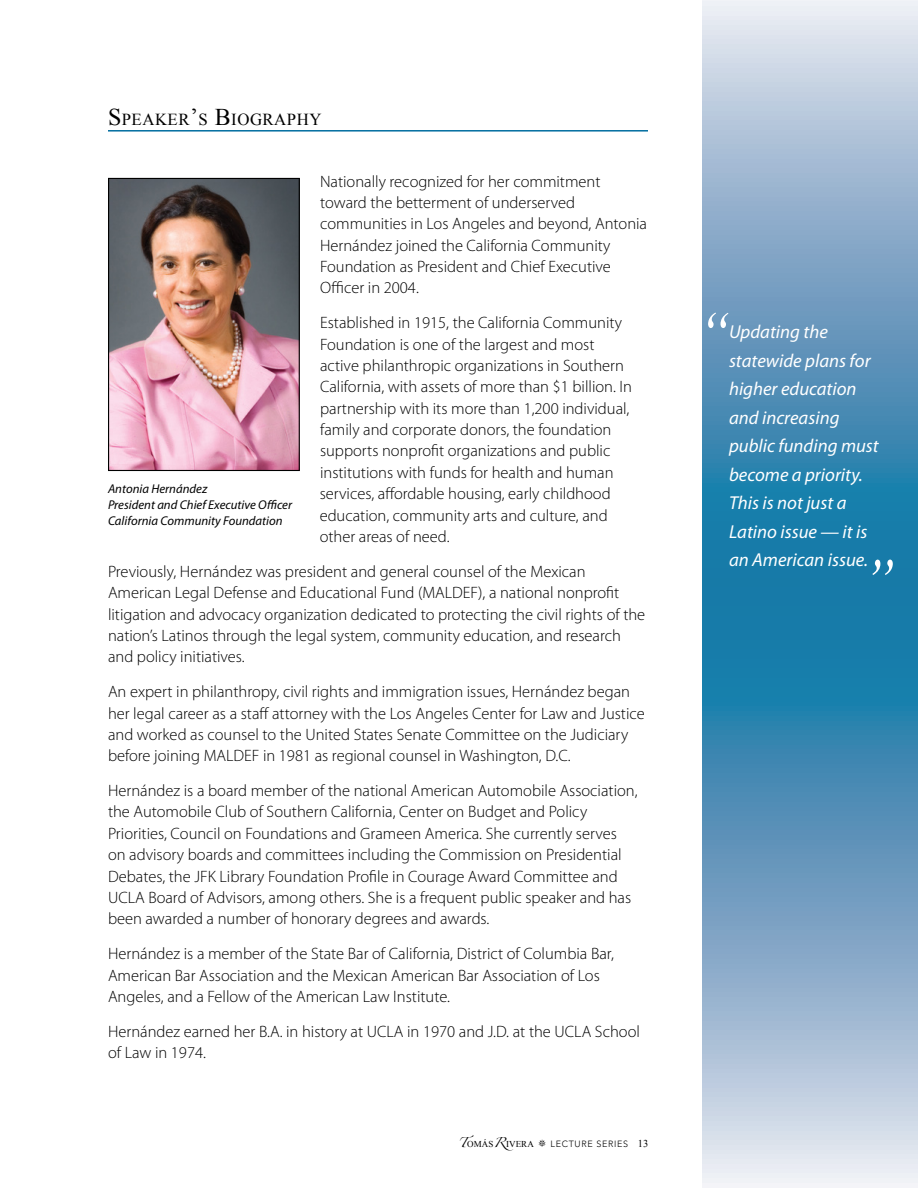
<style>
.page{position:relative;width:918px;height:1188px;background:#fff}
.page>*{position:absolute;margin:0;border:0;box-sizing:border-box;transform-origin:0 0}
.t1{font:italic 72px "Times New Roman";color:#fff;scale:.77 1}
.t2{font:italic 18.75px/28.5px "Myriad Pro";color:#fff}
.t3{font:16.8px "Times New Roman";letter-spacing:.03em;color:#000}
.P__body{font:300 16.5px/21.3px "Myriad Pro";color:#000}
.t4{font:italic 12.75px/15.8px "Myriad Pro";color:#000}
.t5{font:300 9px "Avenir LT Std";letter-spacing:.075em;color:#000}
.s1{font-size:24px}
.s2{font-family:"Zapfino";font-weight:400}
.s3{font-family:"Times New Roman";font-weight:400}
.s4{font-family:"Times New Roman";font-weight:400;font-size:10.5px}
</style>
<div class="page">
<svg style="left:703px;top:0;width:215px;height:1188px;background:#73a4c4"></svg>
<hr style="left:108px;top:130px;width:540px;height:2px;background:#006d9f">
<img style="left:110px;top:180px;width:188px;height:289px">
<div style="left:108px;top:178px;width:192px;height:293px;border:1px solid #000"></div>
<h2 class="t3" style="left:108px;top:108px;width:215px"><span class="s1">S</span> PEAKER<span class="s1">’</span>S <span class="s1">B</span>IOGRAPHY</h2>
<p class="P__body" style="left:320px;top:171px;width:329px">Nationally recognized for her commitment toward the betterment of underserved communities in Los Angeles and beyond, Antonia Hernández joined the California Community Foundation as President and Chief Executive Officer in 2004.</p>
<p class="P__body" style="left:320px;top:312px;width:314px">Established in 1915, the California Community Foundation is one of the largest and most active philanthropic organizations in Southern California, with assets of more than $1 billion. In partnership with its more than 1,200 individual, family and corporate donors, the foundation supports nonprofit organizations and public institutions with funds for health and human services, affordable housing, early childhood education, community arts and culture, and other areas of need.</p>
<p class="P__body" style="left:108px;top:561px;width:539px">Previously, Hernández was president and general counsel of the Mexican American Legal Defense and Educational Fund (MALDEF), a national nonprofit litigation and advocacy organization dedicated to protecting the civil rights of the nation’s Latinos through the legal system, community education, and research and policy initiatives.</p>
<p class="P__body" style="left:108px;top:681px;width:538px">An expert in philanthropy, civil rights and immigration issues, Hernández began her legal career as a staff attorney with the Los Angeles Center for Law and Justice and worked as counsel to the United States Senate Committee on the Judiciary before joining MALDEF in 1981 as regional counsel in Washington, D.C.</p>
<p class="P__body" style="left:108px;top:780px;width:531px">Hernández is a board member of the national American Automobile Association, the Automobile Club of Southern California, Center on Budget and Policy Priorities, Council on Foundations and Grameen America. She currently serves on advisory boards and committees including the Commission on Presidential Debates, the JFK Library Foundation Profile in Courage Award Committee and UCLA Board of Advisors, among others. She is a frequent public speaker and has been awarded a number of honorary degrees and awards.</p>
<p class="P__body" style="left:108px;top:943px;width:507px">Hernández is a member of the State Bar of California, District of Columbia Bar,<br>American Bar Association and the Mexican American Bar Association of Los<br>Angeles, and a Fellow of the American Law Institute.</p>
<p class="P__body" style="left:108px;top:1021px;width:533px">Hernández earned her B.A. in history at UCLA in 1970 and J.D. at the UCLA School of Law in 1974.</p>
<p class="t4" style="left:108px;top:482px;width:186px">Antonia Hernández<br>President and Chief Executive Officer<br>California Community Foundation</p>
<p class="t5" style="left:458px;top:1139px;width:192px"><span class="s2">T</span><span class="s3">OMÁS</span><span class="s2">R</span><span class="s3">IVERA</span> • LECTURE SERIES <span class="s4">13</span></p>
<h1 class="t1" style="left:697px;top:288px;width:42px">“</h1>
<h4 class="t2" style="left:729px;top:318px;width:151px">Updating the statewide plans for higher education and increasing public funding must become a priority.<br>This is not just a<br>Latino issue — it is an American issue.</h4>
<h1 class="t1" style="left:862px;top:535px;width:42px">”</h1>
</div>
